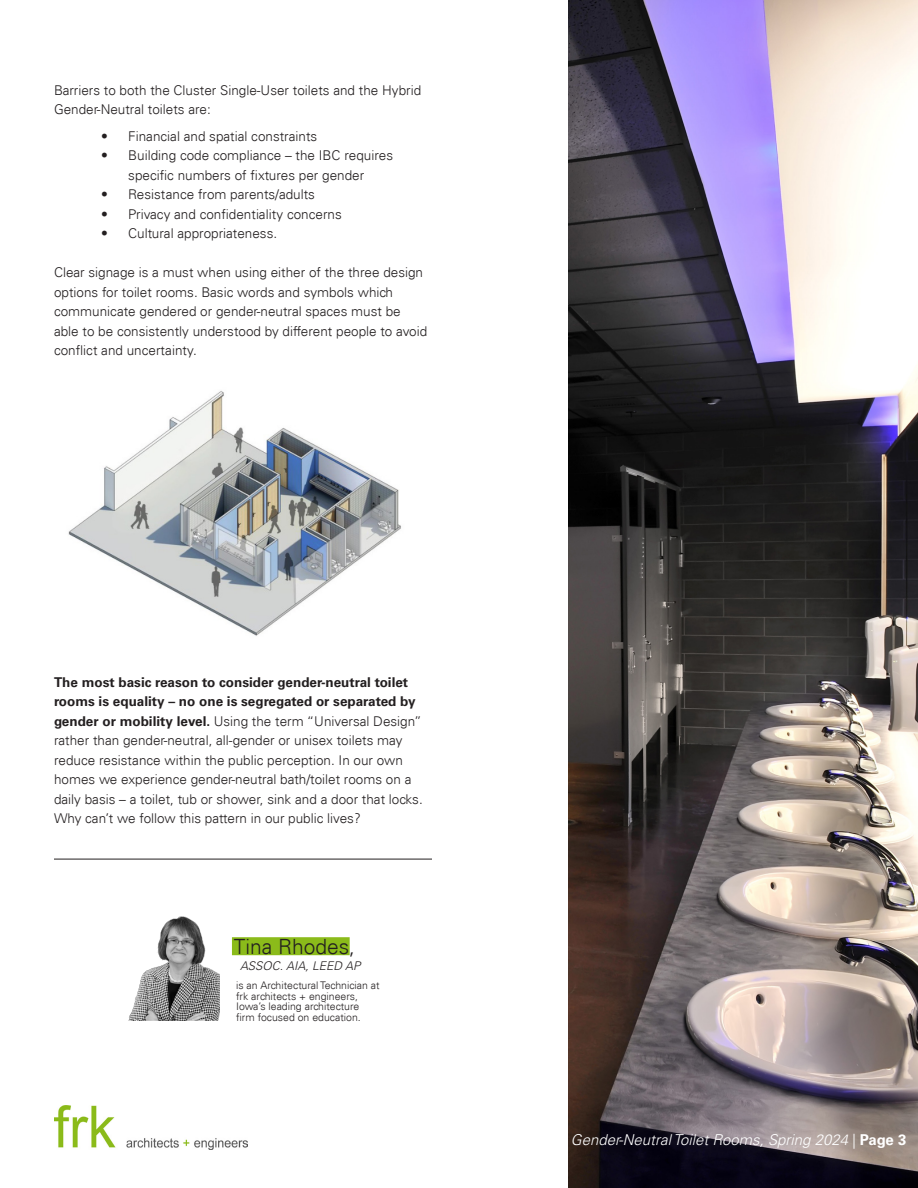
<style>
.page{position:relative;width:918px;height:1188px;background:#fff}
.page>*{position:absolute;margin:0;border:0;box-sizing:border-box;transform-origin:0 0}
.t1{font:300 21px "Univers LT Std";color:#231f20}
.t2{font:italic 300 15px "Univers LT Std";color:#fff}
.t3{font:300 13.5px/19.5px "Univers LT Std";color:#231f20}
.t4{font:italic 300 12px "Univers LT Std";color:#231f20}
.t5{font:300 10.5px/10.5px "Univers LT Std";color:#231f20}
.s1{font-weight:700}
.s2{font-style:normal}
.s3{font-weight:700;font-style:normal}
</style>
<div class="page">
<img style="left:568px;top:0;width:350px;height:1188px">
<div style="left:232px;top:937px;width:118px;height:18px;background:#8bbb1a"></div>
<img style="left:128px;top:916px;width:92px;height:105px">
<hr style="left:54px;top:859px;width:378px;height:1px;background:#231f20">
<img style="left:54px;top:1106px;width:193px;height:43px">
<img style="left:68px;top:391px;width:333px;height:245px">
<p class="t3" style="left:54px;top:80px;width:369px">Barriers to both the Cluster Single-User toilets and the Hybrid<br>Gender-Neutral toilets are:</p>
<p class="t3" style="left:101px;top:126px;width:218px">• Financial and spatial constraints</p>
<p class="t3" style="left:101px;top:146px;width:293px;text-align:center">• Building code compliance – the IBC requires specific numbers of fixtures per gender</p>
<p class="t3" style="left:101px;top:185px;width:215px">• Resistance from parents/adults</p>
<p class="t3" style="left:101px;top:204px;width:242px">• Privacy and confidentiality concerns</p>
<p class="t3" style="left:101px;top:224px;width:177px">• Cultural appropriateness.</p>
<p class="t3" style="left:54px;top:263px;width:375px">Clear signage is a must when using either of the three design options for toilet rooms. Basic words and symbols which communicate gendered or gender-neutral spaces must be able to be consistently understood by different people to avoid conflict and uncertainty.</p>
<p class="t3" style="left:54px;top:672px;width:370px"><span class="s1">The most basic reason to consider gender-neutral toilet rooms is equality – no one is segregated or separated by gender or mobility level.</span> Using the term “Universal Design” rather than gender-neutral, all-gender or unisex toilets may reduce resistance within the public perception. In our own homes we experience gender-neutral bath/toilet rooms on a daily basis – a toilet, tub or shower, sink and a door that locks.<br>Why can’t we follow this pattern in our public lives?</p>
<p class="t1" style="left:234px;top:933px;width:123px">Tina Rhodes,</p>
<p class="t4" style="left:240px;top:959px;width:122px">ASSOC. AIA, LEED AP</p>
<p class="t5" style="left:236px;top:980px;width:145px">is an Architectural Technician at frk architects + engineers,<br>Iowa’s leading architecture firm focused on education.</p>
<p class="t2" style="left:571px;top:1131px;width:337px">Gender-Neutral Toilet Rooms, Spring 2024 <span class="s2">|</span> <span class="s3">Page 3</span></p>
</div>
